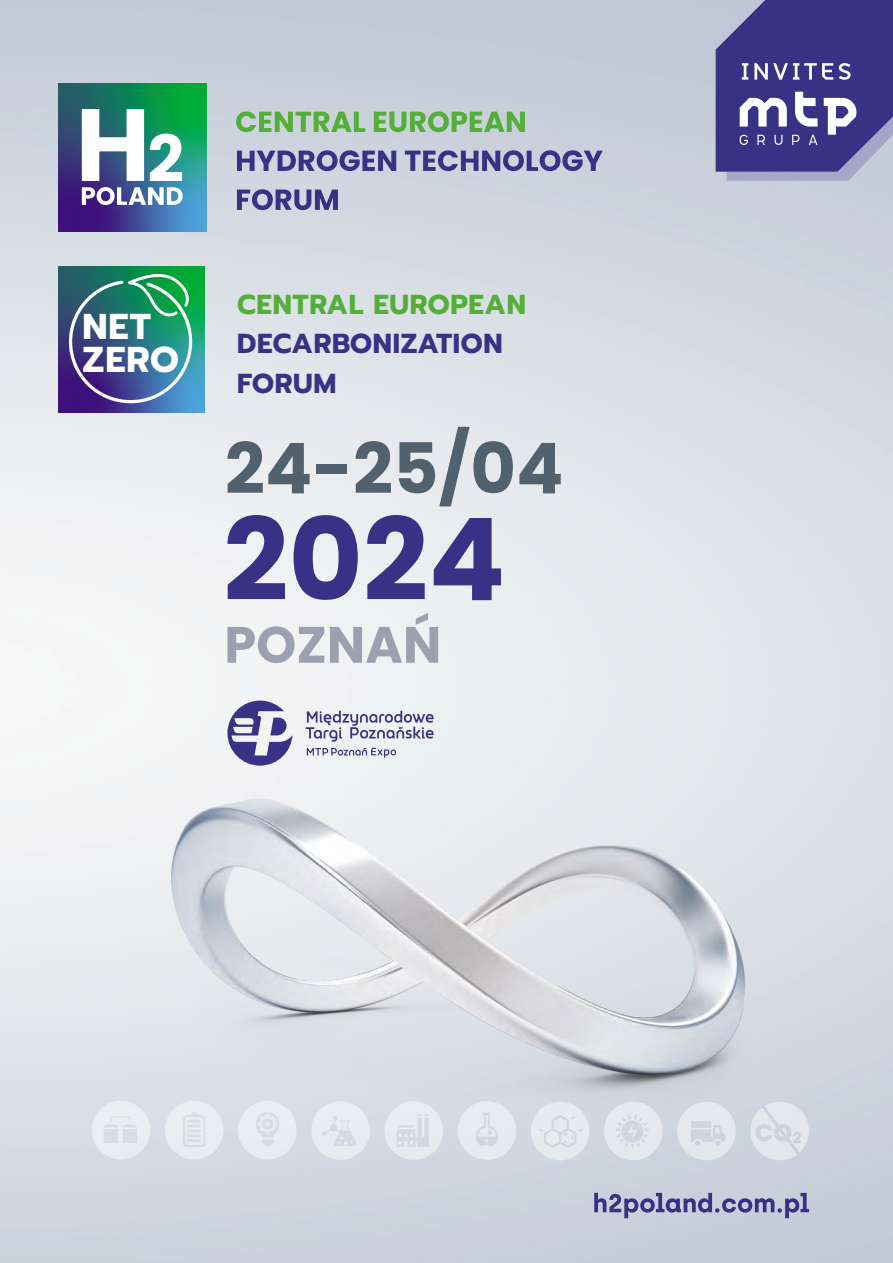
<style>
.page{position:relative;width:893px;height:1263px;background:#fff}
.page>*{position:absolute;margin:0;border:0;box-sizing:border-box;transform-origin:0 0}
.t1{font:700 114.15px "Poppins";color:#393185}
.t2{font:700 70.05px "Poppins";color:#52616e}
.t3{font:700 51.15px "Poppins";color:#9da0af}
.t4{font:700 36px/33px "Prompt";letter-spacing:.02em;color:#fefefe}
.t5{font:700 27.45px/39.2px "Prompt";letter-spacing:.02em;color:#393185}
.t6{font:700 27.45px "Prompt";letter-spacing:.02em;color:#54af3a}
</style>
<div class="page">
<img style="left:0;top:0;width:893px;height:1263px">
<img style="left:0;top:747px;width:764px;height:383px">
<svg style="left:716px;top:0;width:177px;height:181px;background:#5b5599"></svg>
<svg style="left:92px;top:1101px;width:58px;height:58px;background:#e3e7ec"></svg>
<svg style="left:165px;top:1101px;width:58px;height:58px;background:#e4e7ec"></svg>
<svg style="left:238px;top:1101px;width:59px;height:58px;background:#e3e7ec"></svg>
<svg style="left:384px;top:1101px;width:59px;height:59px;background:#e0e4ea"></svg>
<svg style="left:311px;top:1101px;width:59px;height:59px;background:#e2e6eb"></svg>
<svg style="left:677px;top:1102px;width:59px;height:58px;background:#dbe0e7"></svg>
<svg style="left:458px;top:1101px;width:58px;height:59px;background:#e1e5ea"></svg>
<svg style="left:531px;top:1102px;width:58px;height:58px;background:#e0e4ea"></svg>
<svg style="left:604px;top:1102px;width:59px;height:58px;background:#dde2e8"></svg>
<svg style="left:594px;top:1193px;width:215px;height:25px;background:#989abe"></svg>
<svg style="left:750px;top:1102px;width:59px;height:58px;background:#dae0e6"></svg>
<img style="left:58px;top:83px;width:148px;height:148px">
<svg style="left:82px;top:109px;width:62px;height:72px"></svg>
<svg style="left:150px;top:134px;width:32px;height:47px"></svg>
<svg style="left:82px;top:187px;width:101px;height:18px"></svg>
<svg style="left:236px;top:111px;width:289px;height:21px;background:#8dbf88"></svg>
<svg style="left:237px;top:150px;width:366px;height:60px;background:#abafc9"></svg>
<img style="left:58px;top:267px;width:146px;height:146px">
<img style="left:69px;top:273px;width:123px;height:130px">
<svg style="left:306px;top:711px;width:128px;height:31px"></svg>
<svg style="left:227px;top:700px;width:65px;height:66px"></svg>
<svg style="left:307px;top:748px;width:89px;height:10px"></svg>
<h3 class="t4" style="left:83px;top:313px;width:98px">NET<br>ZERO</h3>
<p class="t6" style="left:237px;top:294px;width:290px">CENTRAL EUROPEAN</p>
<p class="t5" style="left:237px;top:327px;width:267px">DECARBONIZATION<br>FORUM</p>
<h2 class="t2" style="left:225px;top:420px;width:340px">24-25/04</h2>
<h1 class="t1" style="left:223px;top:480px;width:284px">2024</h1>
<h3 class="t3" style="left:224px;top:609px;width:219px">POZNAŃ</h3>
</div>
